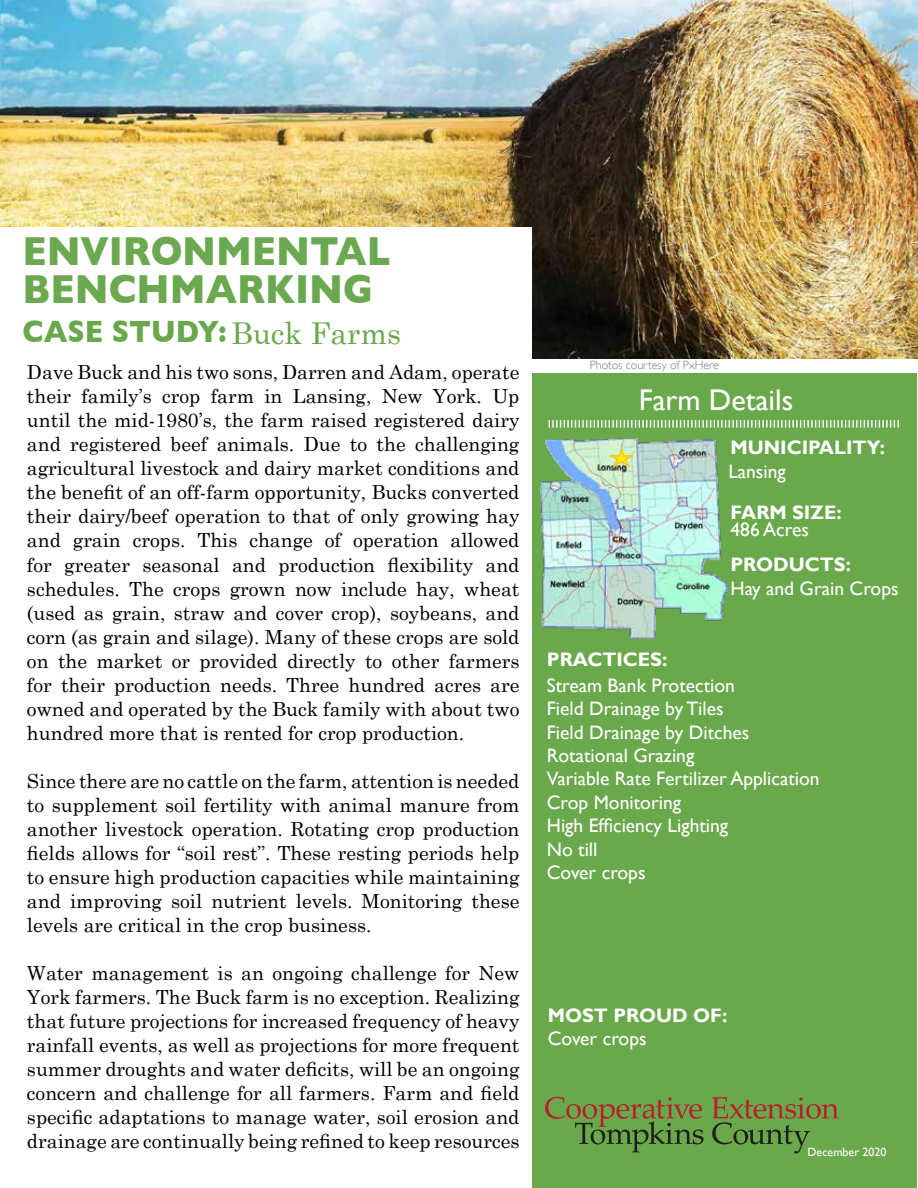
<style>
.page{position:relative;width:918px;height:1188px;background:#fff}
.page>*{position:absolute;margin:0;border:0;box-sizing:border-box;transform-origin:0 0}
.t1{font:700 41.25px/37.5px "Gill Sans";color:#6aa94f;scale:.91 1}
.t2{font:700 31.35px "Gill Sans";color:#6aa84c;scale:.91 1}
.t3{font:30px "Gill Sans";color:#fff}
.t4{font:19.5px/24px "Century Schoolbook";color:#000;text-align:justify}
.t5{font:19.5px/23.4px "Gill Sans";color:#fff}
.t6{font:700 19.5px "Gill Sans";color:#fff}
.t7{font:300 12px "Gill Sans";color:#77787b}
.t8{font:12px "Gill Sans";color:#fff}
.s1{font-family:"Century Schoolbook";font-weight:400;font-size:30px}
</style>
<div class="page">
<div style="left:532px;top:374px;width:385px;height:814px;background:#6aa84c"></div>
<svg style="left:549px;top:420px;width:350px;height:8px"></svg>
<img style="left:540px;top:438px;width:187px;height:200px">
<svg style="left:545px;top:1097px;width:159px;height:55px"></svg>
<svg style="left:712px;top:1097px;width:127px;height:57px"></svg>
<svg style="left:603px;top:447px;width:37px;height:23px"></svg>
<img style="left:0;top:0;width:532px;height:227px">
<img style="left:532px;top:0;width:386px;height:359px">
<h1 class="t1" style="left:22px;top:233px;width:406px">ENVIRONMENTAL<br>BENCHMARKING</h1>
<h2 class="t2" style="left:22px;top:313px;width:418px">CASE STUDY: <span class="s1">Buck Farms</span></h2>
<p class="t4" style="left:27px;top:359px;width:494px">Dave Buck and his two sons, Darren and Adam, operate their family’s crop farm in Lansing, New York. Up until the mid-1980’s, the farm raised registered dairy and registered beef animals. Due to the challenging agricultural livestock and dairy market conditions and the benefit of an off-farm opportunity, Bucks converted their dairy/beef operation to that of only growing hay and grain crops. This change of operation allowed for greater seasonal and production flexibility and schedules. The crops grown now include hay, wheat (used as grain, straw and cover crop), soybeans, and corn (as grain and silage). Many of these crops are sold on the market or provided directly to other farmers for their production needs. Three hundred acres are owned and operated by the Buck family with about two hundred more that is rented for crop production.</p>
<p class="t4" style="left:27px;top:767px;width:494px">Since there are no cattle on the farm, attention is needed to supplement soil fertility with animal manure from another livestock operation. Rotating crop production fields allows for “soil rest”. These resting periods help to ensure high production capacities while maintaining and improving soil nutrient levels. Monitoring these levels are critical in the crop business.</p>
<p class="t4" style="left:27px;top:959px;width:494px">Water management is an ongoing challenge for New York farmers. The Buck farm is no exception. Realizing that future projections for increased frequency of heavy rainfall events, as well as projections for more frequent summer droughts and water deficits, will be an ongoing concern and challenge for all farmers. Farm and field specific adaptations to manage water, soil erosion and drainage are continually being refined to keep resources</p>
<p class="t7" style="left:590px;top:358px;width:131px">Photos courtesy of PxHere</p>
<h3 class="t3" style="left:639px;top:382px;width:156px">Farm Details</h3>
<p class="t6" style="left:730px;top:436px;width:156px">MUNICIPALITY:</p>
<p class="t5" style="left:728px;top:460px;width:59px">Lansing</p>
<p class="t6" style="left:730px;top:501px;width:113px">FARM SIZE:</p>
<p class="t5" style="left:731px;top:518px;width:80px">486 Acres</p>
<p class="t6" style="left:730px;top:552px;width:122px">PRODUCTS:</p>
<p class="t6" style="left:547px;top:647px;width:122px">PRACTICES:</p>
<p class="t5" style="left:730px;top:577px;width:170px">Hay and Grain Crops</p>
<p class="t5" style="left:547px;top:674px;width:274px">Stream Bank Protection<br>Field Drainage by Tiles<br>Field Drainage by Ditches<br>Rotational Grazing<br>Variable Rate Fertilizer Application<br>Crop Monitoring<br>High Efficiency Lighting<br>No till<br>Cover crops</p>
<p class="t6" style="left:548px;top:1004px;width:181px">MOST PROUD OF:</p>
<p class="t5" style="left:548px;top:1028px;width:100px">Cover crops</p>
<p class="t8" style="left:808px;top:1145px;width:80px">December 2020</p>
</div>
